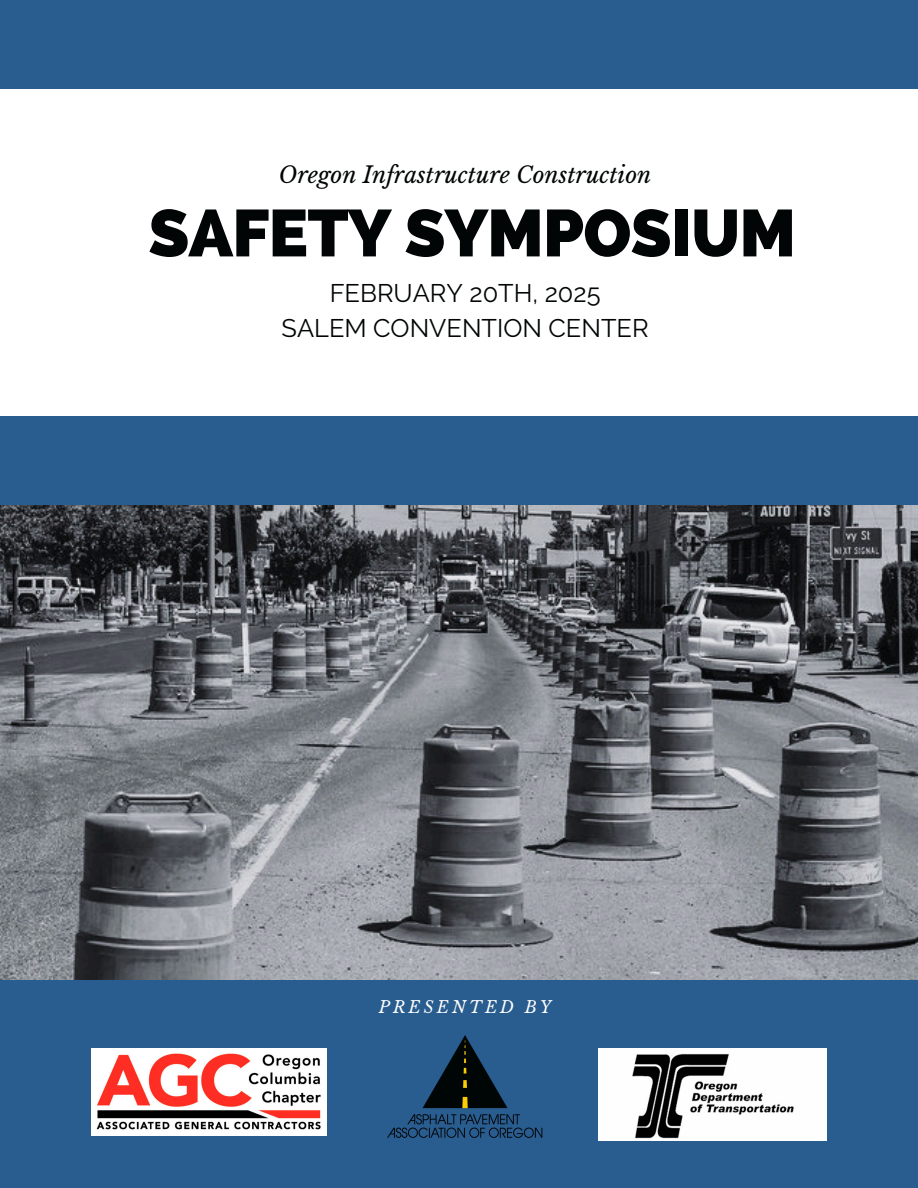
<style>
.page{position:relative;width:918px;height:1188px;background:#fff}
.page>*{position:absolute;margin:0;border:0;box-sizing:border-box;transform-origin:0 0}
.t1{font:800 66.15px "Raleway";letter-spacing:-.01em;color:#020505}
.t2{font:25.35px/35.1px "Raleway";color:#020505;text-align:center}
.t3{font:italic 22.5px "Libre Baskerville";color:#020505}
.t4{font:italic 16.5px "Libre Baskerville";letter-spacing:.185em;color:#fff}
</style>
<div class="page">
<div style="left:0;top:980px;width:917px;height:208px;background:#295d8f"></div>
<div style="left:0;top:416px;width:918px;height:178px;background:#295d8f"></div>
<img style="left:0;top:505px;width:917px;height:475px">
<div style="left:0;top:0;width:918px;height:89px;background:#295d8f"></div>
<img style="left:388px;top:1035px;width:155px;height:103px">
<img style="left:92px;top:1048px;width:235px;height:88px">
<img style="left:598px;top:1048px;width:229px;height:92px">
<h2 class="t3" style="left:279px;top:161px;width:374px">Oregon Infrastructure Construction</h2>
<p class="t1" style="left:149px;top:194px;width:649px">SAFETY SYMPOSIUM</p>
<p class="t2" style="left:282px;top:275px;width:368px">FEBRUARY 20TH, 2025<br>SALEM CONVENTION CENTER</p>
<h1 class="t4" style="left:379px;top:997px;width:174px">PRESENTED BY</h1>
</div>
